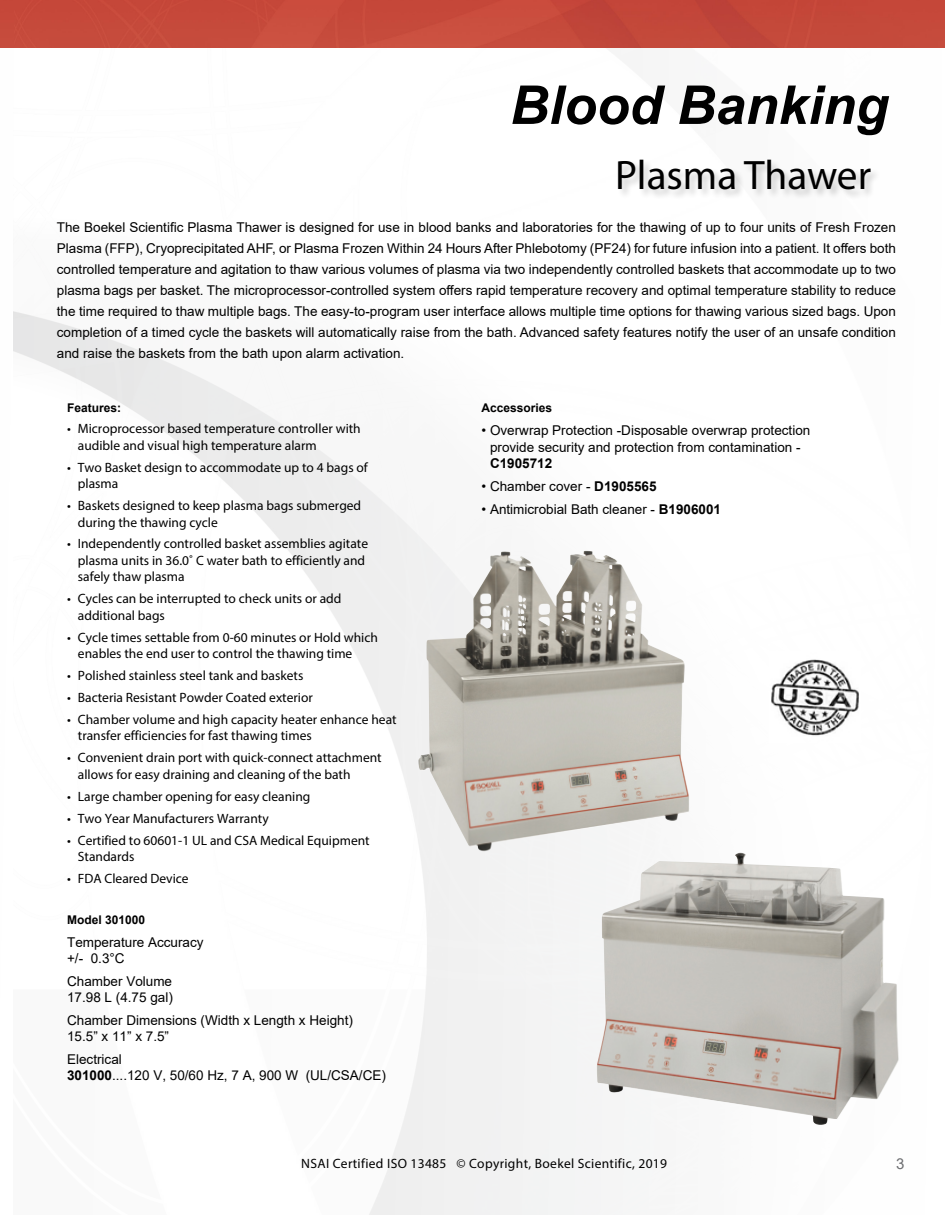
<style>
.page{position:relative;width:945px;height:1215px;background:#fff}
.page>*{position:absolute;margin:0;border:0;box-sizing:border-box;transform-origin:0 0}
.t1{font:italic 700 53.55px "Arial";color:#000}
.t2{font:41.25px "Myriad Pro";color:#000}
.t3{font:15px "Arial";color:#6d6e71}
.t4{font:13.5px/16.2px "Arial";color:#000}
.t5{font:13.5px/16.5px "Myriad Pro";color:#000}
.t6{font:13.5px "Myriad Pro";letter-spacing:.025em;color:#000}
.t7{font:700 12px "Arial";color:#000}
.s1{font-weight:700}
</style>
<div class="page">
<div style="left:14px;top:0;width:931px;height:47px;background:#c5493b"></div>
<div style="left:0;top:0;width:14px;height:47px;background:#c64a3b"></div>
<div style="left:617px;top:159px;width:264px;height:41px;background:#000;opacity:.2"></div>
<img style="left:597px;top:853px;width:302px;height:272px">
<img style="left:419px;top:551px;width:270px;height:301px">
<img style="left:771px;top:659px;width:88px;height:77px">
<p class="t1" style="left:510px;top:69px;width:380px">Blood Banking</p>
<h2 class="t2" style="left:615px;top:150px;width:257px">Plasma Thawer</h2>
<p class="t4" style="left:57px;top:216px;width:841px;line-height:21px;text-align:justify">The Boekel Scientific Plasma Thawer is designed for use in blood banks and laboratories for the thawing of up to four units of Fresh Frozen Plasma (FFP), Cryoprecipitated AHF, or Plasma Frozen Within 24 Hours After Phlebotomy (PF24) for future infusion into a patient. It offers both controlled temperature and agitation to thaw various volumes of plasma via two independently controlled baskets that accommodate up to two plasma bags per basket. The microprocessor-controlled system offers rapid temperature recovery and optimal temperature stability to reduce the time required to thaw multiple bags. The easy-to-program user interface allows multiple time options for thawing various sized bags. Upon completion of a timed cycle the baskets will automatically raise from the bath. Advanced safety features notify the user of an unsafe condition and raise the baskets from the bath upon alarm activation.</p>
<p class="t7" style="left:67px;top:400px;width:56px">Features:</p>
<p class="t5" style="left:78px;top:420px;width:284px;text-indent:-11px">• Microprocessor based temperature controller with audible and visual high temperature alarm</p>
<p class="t5" style="left:78px;top:459px;width:292px;text-indent:-11px">• Two Basket design to accommodate up to 4 bags of plasma</p>
<p class="t5" style="left:78px;top:497px;width:285px;text-indent:-11px">• Baskets designed to keep plasma bags submerged during the thawing cycle</p>
<p class="t5" style="left:78px;top:535px;width:292px;text-indent:-11px">• Independently controlled basket assemblies agitate plasma units in 36.0˚ C water bath to efficiently and safely thaw plasma</p>
<p class="t5" style="left:78px;top:590px;width:265px;text-indent:-11px">• Cycles can be interrupted to check units or add additional bags</p>
<p class="t5" style="left:78px;top:629px;width:302px;text-indent:-11px">• Cycle times settable from 0-60 minutes or Hold which enables the end user to control the thawing time</p>
<p class="t5" style="left:67px;top:667px;width:238px">• Polished stainless steel tank and baskets</p>
<p class="t5" style="left:67px;top:689px;width:247px">• Bacteria Resistant Powder Coated exterior</p>
<p class="t5" style="left:78px;top:711px;width:320px;text-indent:-11px">• Chamber volume and high capacity heater enhance heat transfer efficiencies for fast thawing times</p>
<p class="t5" style="left:78px;top:749px;width:305px;text-indent:-11px">• Convenient drain port with quick-connect attachment allows for easy draining and cleaning of the bath</p>
<p class="t5" style="left:67px;top:788px;width:245px">• Large chamber opening for easy cleaning</p>
<p class="t5" style="left:67px;top:810px;width:203px">• Two Year Manufacturers Warranty</p>
<p class="t5" style="left:78px;top:832px;width:293px;text-indent:-11px">• Certified to 60601-1 UL and CSA Medical Equipment<br>Standards</p>
<p class="t5" style="left:67px;top:870px;width:123px">• FDA Cleared Device</p>
<p class="t7" style="left:67px;top:911px;width:80px">Model 301000</p>
<p class="t4" style="left:67px;top:934px;width:138px">Temperature Accuracy +/- 0.3°C</p>
<p class="t4" style="left:67px;top:973px;width:107px">Chamber Volume<br>17.98 L (4.75 gal)</p>
<p class="t4" style="left:67px;top:1012px;width:287px">Chamber Dimensions (Width x Length x Height)<br>15.5” x 11” x 7.5”</p>
<p class="t4" style="left:67px;top:1051px;width:320px">Electrical<br><span class="s1">301000</span>....120 V, 50/60 Hz, 7 A, 900 W (UL/CSA/CE)</p>
<p class="t7" style="left:482px;top:400px;width:72px">Accessories</p>
<p class="t4" style="left:490px;top:422px;width:322px;text-indent:-8px">• Overwrap Protection -Disposable overwrap protection provide security and protection from contamination -<br><span class="s1">C1905712</span></p>
<p class="t4" style="left:482px;top:478px;width:177px">• Chamber cover - <span class="s1">D1905565</span></p>
<p class="t4" style="left:482px;top:501px;width:241px">• Antimicrobial Bath cleaner - <span class="s1">B1906001</span></p>
<p class="t6" style="left:301px;top:1155px;width:367px">NSAI Certified ISO 13485 © Copyright, Boekel Scientific, 2019</p>
<p class="t3" style="left:896px;top:1153px;width:10px">3</p>
</div>
